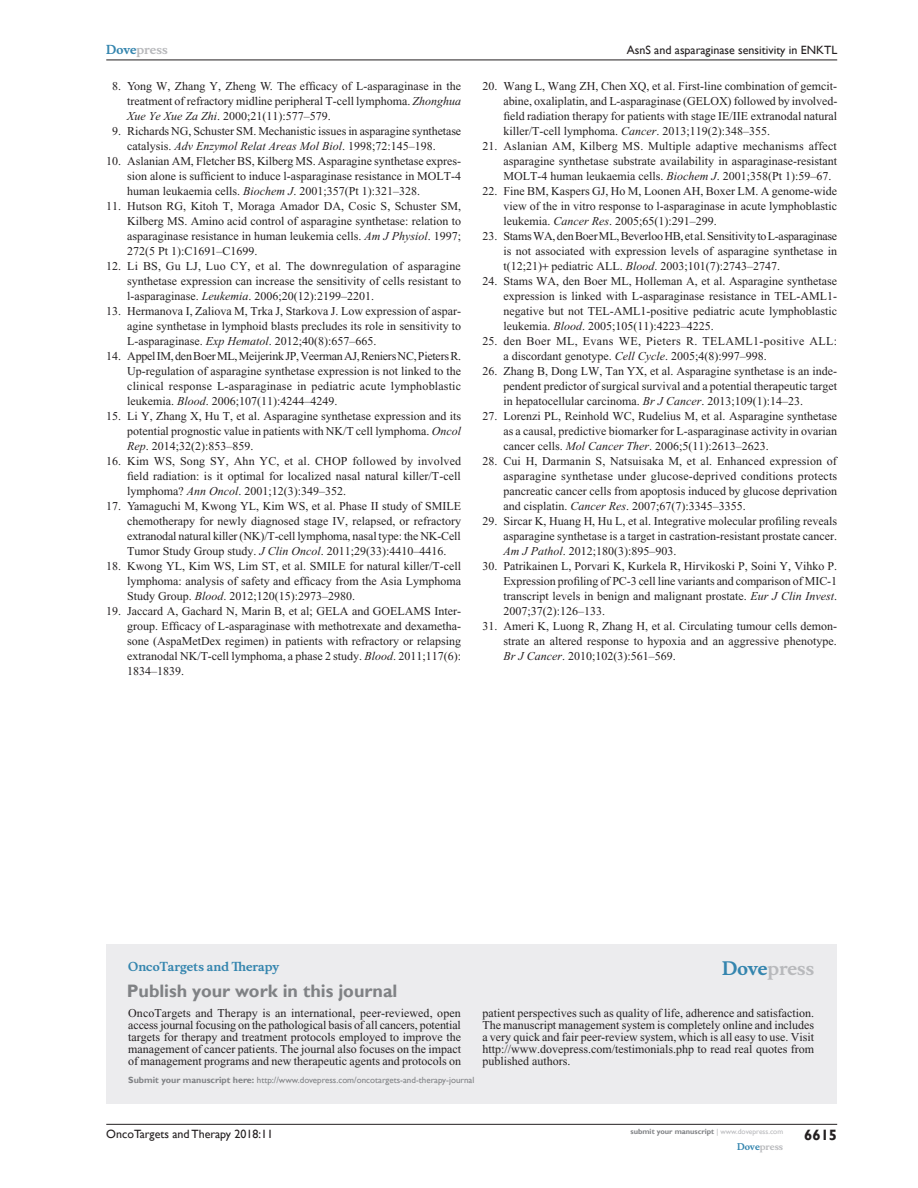
<style>
.page{position:relative;width:918px;height:1188px;background:#fff}
.page>*{position:absolute;margin:0;border:0;box-sizing:border-box;transform-origin:0 0}
.PromBx-H1{font:700 18px "Gill Sans";color:#808285}
.PromBx-Brand{font:700 18px "Musee";color:#b8b9bc}
.t1{font:700 15px "Gill Sans";color:#231f20}
.RefNL2{font:12px/15px "Times New Roman";color:#231f20;text-align:justify}
.PromBx-Tx{font:12px/12px "Times New Roman";color:#231f20;text-align:justify}
.RefNL2-2{font:12px/15px "Times New Roman";letter-spacing:.03em;color:#231f20}
.t2{font:12px "Gill Sans";color:#231f20}
.PromBx-JrnlName{font:700 12px "Musee";color:#3485ae}
.t3{font:700 12px "Musee";color:#b8b9bc}
.PromBx-SubmitMssWebA{font:9px "Gill Sans";color:#808285}
.t4{font:700 9px "Musee";color:#b8b9bc}
.t5{font:700 7.5px "Gill Sans";color:#808285}
.s1{color:#3485ae}
.s2{font-style:italic}
.s3{font-weight:700}
.s4{font-weight:400;color:#b8b9bc}
</style>
<div class="page">
<div style="left:106px;top:944px;width:731px;height:159px;background:#ececee"></div>
<hr style="left:106px;top:1124px;width:731px;height:1px;background:#231f20">
<hr style="left:106px;top:60px;width:731px;height:1px;background:#231f20">
<p class="t3" style="left:106px;top:43px;width:63px"><span class="s1">Dove</span>press</p>
<p class="RefNL2" style="left:127px;top:79px;width:335px;text-indent:-15px">8. Yong W, Zhang Y, Zheng W. The efficacy of L-asparaginase in the treatment of refractory midline peripheral T-cell lymphoma. <span class="s2">Zhonghua Xue Ye Xue Za Zhi</span>. 2000;21(11):577–579.</p>
<p class="RefNL2" style="left:127px;top:124px;width:336px;text-indent:-15px">9. Richards NG, Schuster SM. Mechanistic issues in asparagine synthetase catalysis. <span class="s2">Adv Enzymol Relat Areas Mol Biol</span>. 1998;72:145–198.</p>
<p class="RefNL2" style="left:127px;top:154px;width:335px;text-indent:-21px">10. Aslanian AM, Fletcher BS, Kilberg MS. Asparagine synthetase expres&shy;sion alone is sufficient to induce l-asparaginase resistance in MOLT-4 human leukaemia cells. <span class="s2">Biochem J</span>. 2001;357(Pt 1):321–328.</p>
<p class="RefNL2" style="left:127px;top:199px;width:336px;text-indent:-21px">11. Hutson RG, Kitoh T, Moraga Amador DA, Cosic S, Schuster SM, Kilberg MS. Amino acid control of asparagine synthetase: relation to asparaginase resistance in human leukemia cells. <span class="s2">Am J Physiol</span>. 1997; 272(5 Pt 1):C1691–C1699.</p>
<p class="RefNL2" style="left:127px;top:259px;width:335px;text-indent:-21px">12. Li BS, Gu LJ, Luo CY, et al. The downregulation of asparagine synthetase expression can increase the sensitivity of cells resistant to l-asparaginase. <span class="s2">Leukemia</span>. 2006;20(12):2199–2201.</p>
<p class="RefNL2" style="left:127px;top:304px;width:335px;text-indent:-21px">13. Hermanova I, Zaliova M, Trka J, Starkova J. Low expression of aspar&shy;agine synthetase in lymphoid blasts precludes its role in sensitivity to L-asparaginase. <span class="s2">Exp Hematol</span>. 2012;40(8):657–665.</p>
<p class="RefNL2" style="left:127px;top:349px;width:335px;text-indent:-21px">14. Appel IM, den Boer ML, Meijerink JP, Veerman AJ, Reniers NC, Pieters R.<br>Up-regulation of asparagine synthetase expression is not linked to the clinical response L-asparaginase in pediatric acute lymphoblastic leukemia. <span class="s2">Blood</span>. 2006;107(11):4244–4249.</p>
<p class="RefNL2" style="left:127px;top:409px;width:335px;text-indent:-21px">15. Li Y, Zhang X, Hu T, et al. Asparagine synthetase expression and its potential prognostic value in patients with NK/T cell lymphoma. <span class="s2">Oncol Rep</span>. 2014;32(2):853–859.</p>
<p class="RefNL2" style="left:127px;top:454px;width:335px;text-indent:-21px">16. Kim WS, Song SY, Ahn YC, et al. CHOP followed by involved field radiation: is it optimal for localized nasal natural killer/T-cell lymphoma? <span class="s2">Ann Oncol</span>. 2001;12(3):349–352.</p>
<p class="RefNL2" style="left:127px;top:499px;width:335px;text-indent:-21px">17. Yamaguchi M, Kwong YL, Kim WS, et al. Phase II study of SMILE chemotherapy for newly diagnosed stage IV, relapsed, or refractory extranodal natural killer (NK)/T-cell lymphoma, nasal type: the NK-Cell Tumor Study Group study. <span class="s2">J Clin Oncol</span>. 2011;29(33):4410–4416.</p>
<p class="RefNL2" style="left:127px;top:559px;width:335px;text-indent:-21px">18. Kwong YL, Kim WS, Lim ST, et al. SMILE for natural killer/T-cell lymphoma: analysis of safety and efficacy from the Asia Lymphoma Study Group. <span class="s2">Blood</span>. 2012;120(15):2973–2980.</p>
<p class="RefNL2" style="left:127px;top:604px;width:335px;text-indent:-21px">19. Jaccard A, Gachard N, Marin B, et al; GELA and GOELAMS Inter&shy;group. Efficacy of L-asparaginase with methotrexate and dexametha&shy;sone (AspaMetDex regimen) in patients with refractory or relapsing extranodal NK/T-cell lymphoma, a phase 2 study. <span class="s2">Blood</span>. 2011;117(6):<br>1834–1839.</p>
<p class="t2" style="left:627px;top:43px;width:211px">AsnS and asparaginase sensitivity in EN KTL</p>
<p class="RefNL2" style="left:503px;top:79px;width:335px;text-indent:-21px">20. Wang L, Wang ZH, Chen XQ, et al. First-line combination of gemcit&shy;abine, oxaliplatin, and L-asparaginase (GELOX) followed by involved&shy;field radiation therapy for patients with stage IE/IIE extranodal natural killer/T-cell lymphoma. <span class="s2">Cancer</span>. 2013;119(2):348–355.</p>
<p class="RefNL2" style="left:503px;top:139px;width:335px;text-indent:-21px">21. Aslanian AM, Kilberg MS. Multiple adaptive mechanisms affect asparagine synthetase substrate availability in asparaginase-resistant MOLT-4 human leukaemia cells. <span class="s2">Biochem J</span>. 2001;358(Pt 1):59–67.</p>
<p class="RefNL2" style="left:503px;top:184px;width:335px;text-indent:-21px">22. Fine BM, Kaspers GJ, Ho M, Loonen AH, Boxer LM. A genome-wide view of the in vitro response to l-asparaginase in acute lymphoblastic leukemia. <span class="s2">Cancer Res</span>. 2005;65(1):291–299.</p>
<p class="RefNL2" style="left:503px;top:229px;width:335px;text-indent:-21px">23. Stams WA, den Boer ML, Beverloo HB, et al. Sensitivity to L-asparaginase is not associated with expression levels of asparagine synthetase in t(12;21) pediatric ALL. <span class="s2">Blood</span>. 2003;101(7):2743–2747.</p>
<p class="RefNL2" style="left:503px;top:274px;width:335px;text-indent:-21px">24. Stams WA, den Boer ML, Holleman A, et al. Asparagine synthetase expression is linked with L-asparaginase resistance in TEL-AML1- negative but not TEL-AML1-positive pediatric acute lymphoblastic leukemia. <span class="s2">Blood</span>. 2005;105(11):4223–4225.</p>
<p class="RefNL2-2" style="left:503px;top:334px;width:335px;text-indent:-21px">25. den Boer ML, Evans WE, Pieters R. TELAML1-positive ALL: a discordant genotype. <span class="s2">Cell Cycle</span>. 2005;4(8):997–998.</p>
<p class="RefNL2" style="left:503px;top:364px;width:335px;text-indent:-21px">26. Zhang B, Dong LW, Tan YX, et al. Asparagine synthetase is an inde&shy;pendent predictor of surgical survival and a potential therapeutic target in hepatocellular carcinoma. <span class="s2">Br J Cancer</span>. 2013;109(1):14–23.</p>
<p class="RefNL2" style="left:503px;top:409px;width:335px;text-indent:-21px">27. Lorenzi PL, Reinhold WC, Rudelius M, et al. Asparagine synthetase as a causal, predictive biomarker for L-asparaginase activity in ovarian cancer cells. <span class="s2">Mol Cancer Ther</span>. 2006;5(11):2613–2623.</p>
<p class="RefNL2" style="left:503px;top:454px;width:335px;text-indent:-21px">28. Cui H, Darmanin S, Natsuisaka M, et al. Enhanced expression of asparagine synthetase under glucose-deprived conditions protects pancreatic cancer cells from apoptosis induced by glucose deprivation and cisplatin. <span class="s2">Cancer Res</span>. 2007;67(7):3345–3355.</p>
<p class="RefNL2" style="left:503px;top:514px;width:335px;text-indent:-21px">29. Sircar K, Huang H, Hu L, et al. Integrative molecular profiling reveals asparagine synthetase is a target in castration-resistant prostate cancer.<br><span class="s2">Am J Pathol</span>. 2012;180(3):895–903.</p>
<p class="RefNL2" style="left:503px;top:559px;width:335px;text-indent:-21px">30. Patrikainen L, Porvari K, Kurkela R, Hirvikoski P, Soini Y, Vihko P.<br>Expression profiling of PC-3 cell line variants and comparison of MIC-1 transcript levels in benign and malignant prostate. <span class="s2">Eur J Clin Invest</span>.<br>2007;37(2):126–133.</p>
<p class="RefNL2" style="left:503px;top:619px;width:335px;text-indent:-21px">31. Ameri K, Luong R, Zhang H, et al. Circulating tumour cells demon&shy;strate an altered response to hypoxia and an aggressive phenotype.<br><span class="s2">Br J Cancer</span>. 2010;102(3):561–569.</p>
<p class="PromBx-JrnlName" style="left:128px;top:959px;width:152px">OncoTargets and Therapy</p>
<p class="PromBx-H1" style="left:127px;top:980px;width:272px">Publish your work in this journal</p>
<p class="PromBx-Brand" style="left:722px;top:958px;width:94px"><span class="s1">Dove</span>press</p>
<p class="PromBx-Tx" style="left:128px;top:1007px;width:334px">OncoTargets and Therapy is an international, peer-reviewed, open access journal focusing on the pathological basis of all cancers, potential targets for therapy and treatment protocols employed to improve the management of cancer patients. The journal also focuses on the impact of management programs and new therapeutic agents and protocols on</p>
<p class="PromBx-Tx" style="left:482px;top:1007px;width:333px">patient perspectives such as quality of life, adherence and satisfaction.<br>The manuscript management system is completely online and includes a very quick and fair peer-review system, which is all easy to use. Visit http://www.dovepress.com/testimonials.php to read real quotes from published authors.</p>
<p class="PromBx-SubmitMssWebA" style="left:128px;top:1075px;width:348px"><span class="s3">Submit your manuscript here:</span> http://www.dovepress.com/oncotargets-and-therapy-journal</p>
<p class="t2" style="left:106px;top:1127px;width:168px">OncoTargets and Therapy 2018:11</p>
<p class="t5" style="left:631px;top:1127px;width:154px">submit your manuscript <span class="s4">| www.dovepress.com</span></p>
<p class="t4" style="left:737px;top:1141px;width:48px"><span class="s1">Dove</span>press</p>
<p class="t1" style="left:804px;top:1126px;width:35px">6615</p>
</div>
